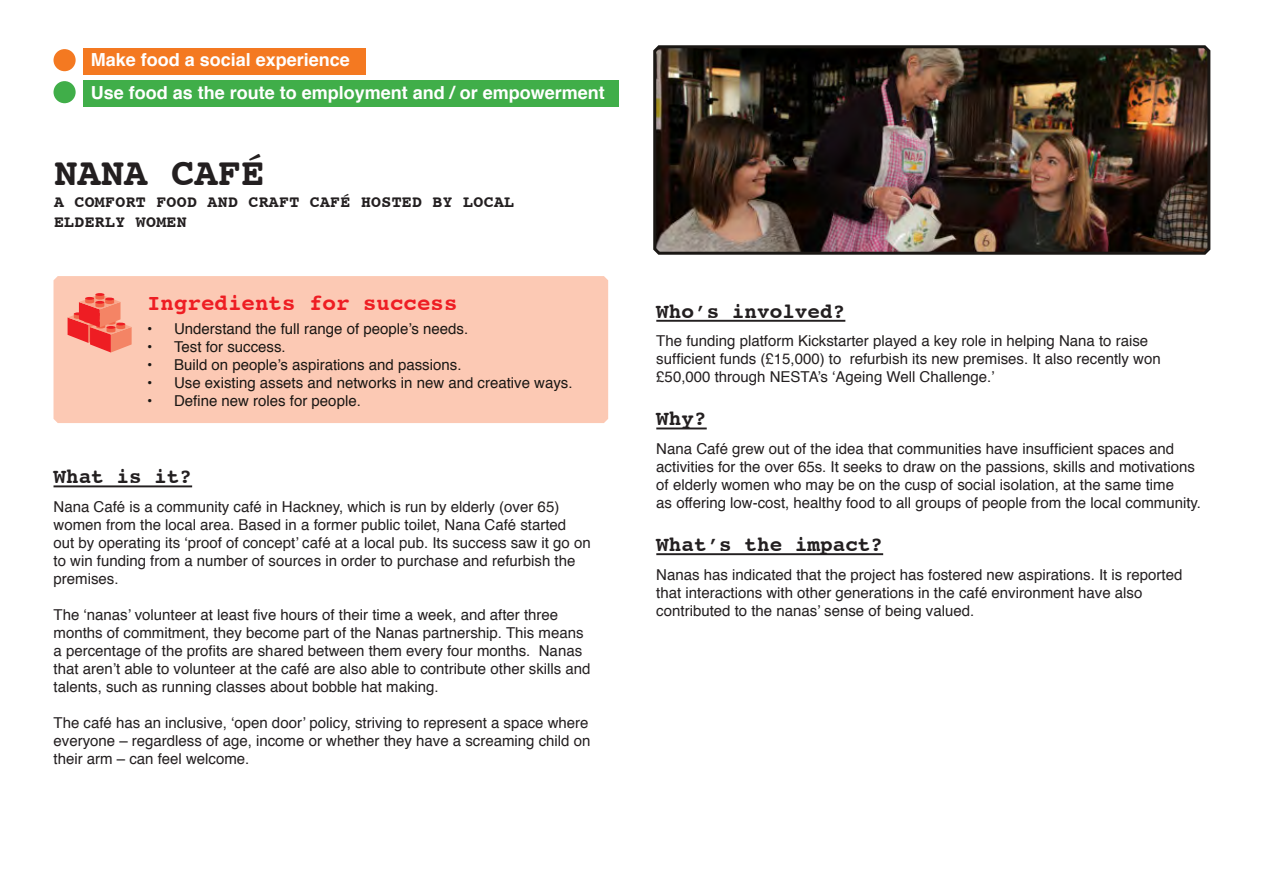
<style>
.page{position:relative;width:1263px;height:893px;background:#fff}
.page>*{position:absolute;margin:0;border:0;box-sizing:border-box;transform-origin:0 0}
.t1{font:700 39px "Courier";color:#231f20}
.t2{font:700 22.5px "Courier";color:#ee1d23}
.t3{font:700 21px "Courier";color:#231f20}
.t4{font:700 18px "Helvetica";color:#fff}
.t5{font:700 16.5px/19.5px "Courier";letter-spacing:.02em;color:#231f20}
.t6{font:15px/18px "Helvetica";color:#231f20}
.t7{font:15px "Helvetica";color:#1a1714}
</style>
<div class="page">
<div style="left:83px;top:80px;width:536px;height:26px;background:#40ae49"></div>
<hr style="left:54px;top:485px;width:138px;height:2px;background:#231f20">
<img style="left:653px;top:45px;width:558px;height:210px">
<hr style="left:656px;top:320px;width:189px;height:2px;background:#231f20">
<hr style="left:656px;top:427px;width:51px;height:2px;background:#231f20">
<hr style="left:656px;top:553px;width:227px;height:2px;background:#231f20">
<div style="left:54px;top:81px;width:22px;height:22px;background:#40ae49;border-radius:50%"></div>
<div style="left:54px;top:49px;width:22px;height:22px;background:#f47921;border-radius:50%"></div>
<div style="left:54px;top:276px;width:554px;height:147px;background:#fcc9b4"></div>
<svg style="left:68px;top:293px;width:64px;height:59px;background:#f47a6b"></svg>
<div style="left:83px;top:48px;width:283px;height:26px;background:#f47921"></div>
<p class="t4" style="left:91px;top:45px;width:261px">Make food a social experience</p>
<p class="t4" style="left:91px;top:78px;width:516px">Use food as the route to employment and / or empowerment</p>
<p class="t1" style="left:54px;top:141px;width:212px">NANA CAFÉ</p>
<p class="t5" style="left:54px;top:192px;width:462px">A COMFORT FOOD AND CRAFT CAFÉ HOSTED BY LOCAL<br>ELDERLY WOMEN</p>
<p class="t2" style="left:147px;top:285px;width:312px">Ingredients for success</p>
<p class="t7" style="left:147px;top:317px;width:323px">• Understand the full range of people’s needs.</p>
<p class="t7" style="left:147px;top:335px;width:140px">• Test for success.</p>
<p class="t7" style="left:147px;top:353px;width:316px">• Build on people’s aspirations and passions.</p>
<p class="t7" style="left:147px;top:371px;width:427px">• Use existing assets and networks in new and creative ways.</p>
<p class="t7" style="left:147px;top:389px;width:215px">• Define new roles for people.</p>
<p class="t3" style="left:54px;top:460px;width:140px">What is it?</p>
<p class="t6" style="left:54px;top:498px;width:539px">Nana Café is a community café in Hackney, which is run by elderly (over 65) women from the local area. Based in a former public toilet, Nana Café started out by operating its ‘proof of concept’ café at a local pub. Its success saw it go on to win funding from a number of sources in order to purchase and refurbish the premises.</p>
<p class="t6" style="left:54px;top:606px;width:538px">The ‘nanas’ volunteer at least five hours of their time a week, and after three months of commitment, they become part of the Nanas partnership. This means a percentage of the profits are shared between them every four months. Nanas that aren’t able to volunteer at the café are also able to contribute other skills and talents, such as running classes about bobble hat making.</p>
<p class="t6" style="left:54px;top:714px;width:538px">The café has an inclusive, ‘open door’ policy, striving to represent a space where everyone – regardless of age, income or whether they have a screaming child on their arm – can feel welcome.</p>
<p class="t3" style="left:656px;top:294px;width:191px">Who’s involved?</p>
<p class="t6" style="left:656px;top:332px;width:506px">The funding platform Kickstarter played a key role in helping Nana to raise sufficient funds (£15,000) to refurbish its new premises. It also recently won £50,000 through NESTA’s ‘Ageing Well Challenge.’</p>
<p class="t3" style="left:656px;top:402px;width:52px">Why?</p>
<p class="t6" style="left:656px;top:440px;width:540px">Nana Café grew out of the idea that communities have insufficient spaces and activities for the over 65s. It seeks to draw on the passions, skills and motivations of elderly women who may be on the cusp of social isolation, at the same time</p>
<p class="t6" style="left:656px;top:494px;width:546px">as offering low-cost, healthy food to all groups of people from the local community.</p>
<p class="t3" style="left:656px;top:528px;width:228px">What’s the impact?</p>
<p class="t6" style="left:656px;top:566px;width:528px">Nanas has indicated that the project has fostered new aspirations. It is reported that interactions with other generations in the café environment have also contributed to the nanas’ sense of being valued.</p>
</div>
